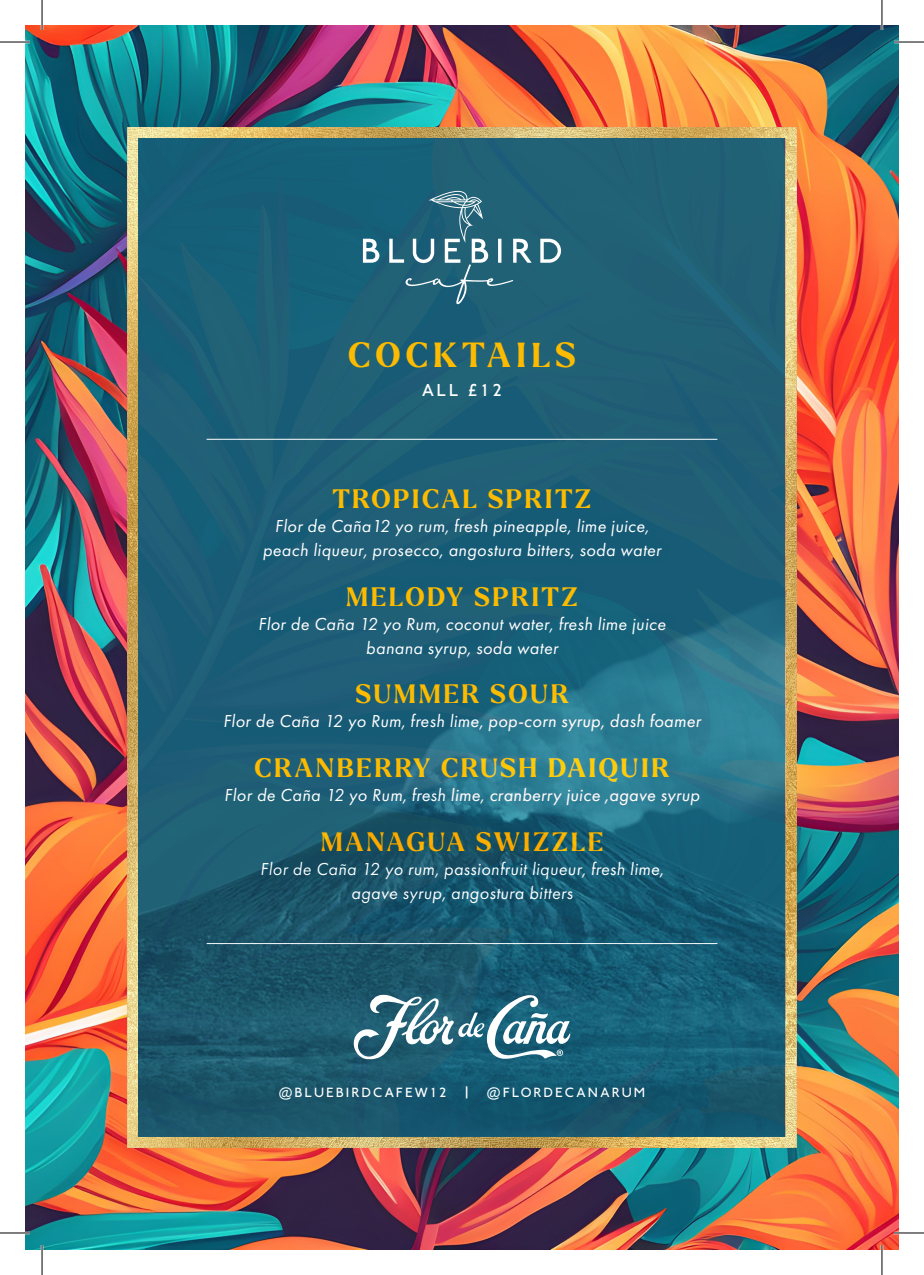
<style>
.page{position:relative;width:924px;height:1275px;background:#fff}
.page>*{position:absolute;margin:0;border:0;box-sizing:border-box;transform-origin:0 0}
.t1{font:700 34px "Larken";letter-spacing:.15em;color:#fdbb00}
.t2{font:700 26px "Larken";letter-spacing:.1em;color:#fdbb00}
.t3{font:italic 18px/24px "Futura PT";letter-spacing:.02em;color:#fff;text-align:center}
.t4{font:18px "NJ Light Normal";color:#fff}
.t5{font:14px "NJ Light Normal";letter-spacing:.15em;color:#fff}
</style>
<div class="page">
<img style="left:25px;top:25px;width:873px;height:1225px">
<img style="left:127px;top:127px;width:669px;height:1021px">
<img style="left:138px;top:137px;width:647px;height:1090px">
<hr style="left:0;top:41px;width:30px;height:2px;background:#fff">
<hr style="left:893px;top:41px;width:30px;height:2px;background:#fff">
<hr style="left:0;top:1231px;width:30px;height:3px;background:#fff">
<hr style="left:893px;top:1231px;width:30px;height:3px;background:#fff">
<hr style="left:41px;top:0;width:2px;height:30px;background:#fff">
<hr style="left:41px;top:1245px;width:2px;height:30px;background:#fff">
<hr style="left:880px;top:0;width:2px;height:30px;background:#fff">
<hr style="left:880px;top:1245px;width:2px;height:30px;background:#fff">
<hr style="left:0;top:42px;width:30px;height:1px;background:#000">
<hr style="left:893px;top:42px;width:30px;height:1px;background:#000">
<hr style="left:0;top:1232px;width:30px;height:1px;background:#000">
<hr style="left:893px;top:1232px;width:30px;height:1px;background:#000">
<hr style="left:42px;top:0;width:1px;height:30px;background:#000">
<hr style="left:42px;top:1245px;width:1px;height:30px;background:#000">
<hr style="left:881px;top:0;width:1px;height:30px;background:#000">
<hr style="left:881px;top:1245px;width:1px;height:30px;background:#000">
<h1 class="t1" style="left:348px;top:332px;width:229px">COCKTAILS</h1>
<p class="t4" style="left:422px;top:376px;width:81px">ALL £12</p>
<h2 class="t2" style="left:332px;top:482px;width:260px">TROPICAL SPRITZ</h2>
<p class="t3" style="left:262px;top:514px;width:400px">Flor de Caña12 yo rum, fresh pineapple, lime juice, peach liqueur, prosecco, angostura bitters, soda water</p>
<h2 class="t2" style="left:346px;top:579px;width:233px">MELODY SPRITZ</h2>
<p class="t3" style="left:258px;top:611px;width:409px">Flor de Caña 12 yo Rum, coconut water, fresh lime juice banana syrup, soda water</p>
<h2 class="t2" style="left:355px;top:677px;width:215px">SUMMER SOUR</h2>
<p class="t3" style="left:223px;top:709px;width:479px">Flor de Caña 12 yo Rum, fresh lime, pop-corn syrup, dash foamer</p>
<h2 class="t2" style="left:254px;top:751px;width:416px">CRANBERRY CRUSH DAIQUIR</h2>
<p class="t3" style="left:224px;top:783px;width:476px">Flor de Caña 12 yo Rum, fresh lime, cranberry juice ,agave syrup</p>
<h2 class="t2" style="left:320px;top:824px;width:284px">MANAGUA SWIZZLE</h2>
<p class="t3" style="left:260px;top:856px;width:405px">Flor de Caña 12 yo rum, passionfruit liqueur, fresh lime, agave syrup, angostura bitters</p>
<p class="t5" style="left:278px;top:1082px;width:169px">@BLUEBIRDCAFEW12</p>
<p class="t5" style="left:465px;top:1082px;width:4px">|</p>
<p class="t5" style="left:486px;top:1082px;width:160px">@FLORDECANARUM</p>
</div>
